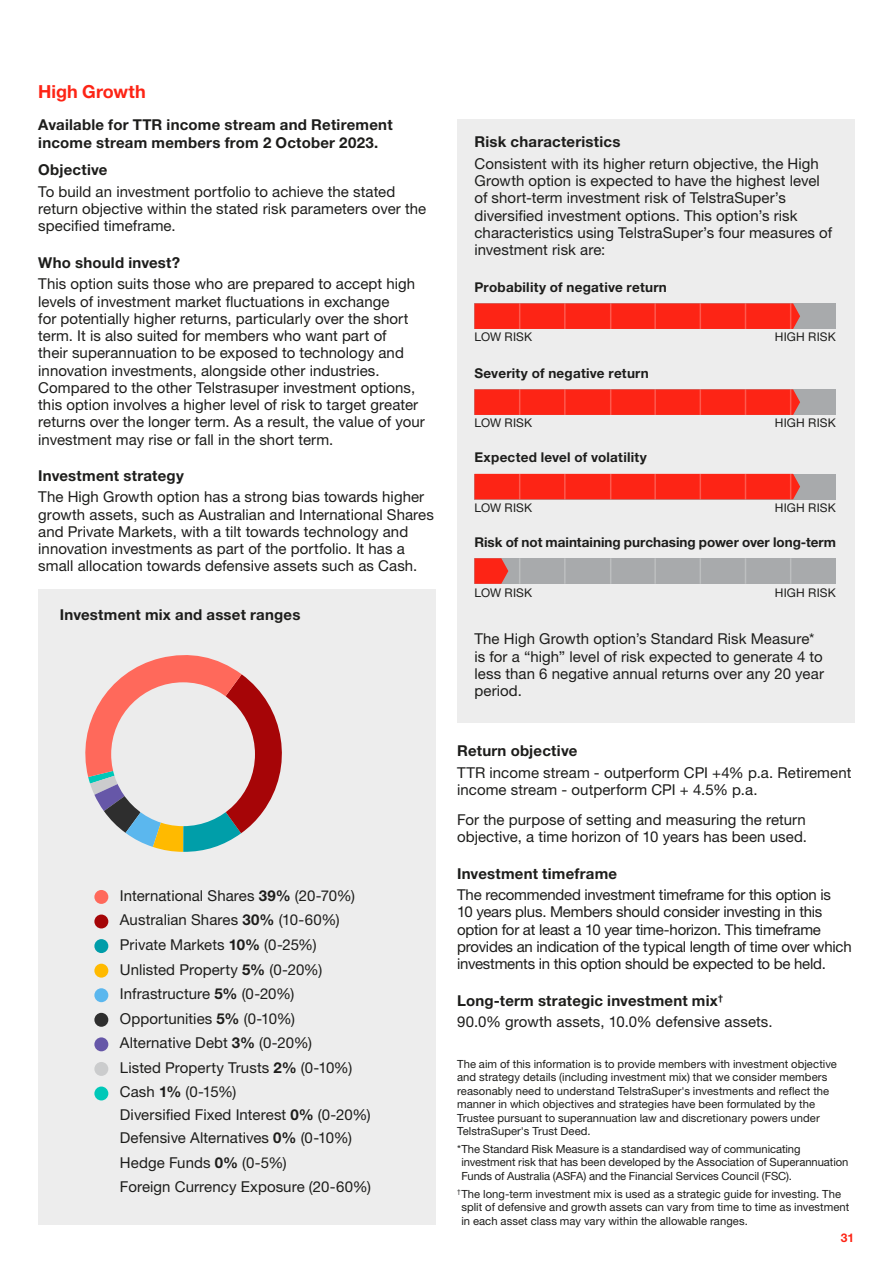
<style>
.page{position:relative;width:893px;height:1263px;background:#fff}
.page>*{position:absolute;margin:0;border:0;box-sizing:border-box;transform-origin:0 0}
._04_Heading_2{font:700 18px "Helvetica Neue LT Std";letter-spacing:-.005em;color:#fd2415}
._07_Body_Copy{font:15px/17.2px "Helvetica Neue LT Std";letter-spacing:.005em;color:#1d1d1b}
._12_Table_copy{font:15px "Helvetica Neue LT Std";letter-spacing:.005em;color:#1d1d1b}
._07_Body_Copy-2{font:15px/17.2px "Helvetica Neue LT Std";letter-spacing:-.015em;color:#1d1d1b}
._05_Heading_3{font:700 15px/17.2px "Helvetica Neue LT Std";letter-spacing:.015em;color:#1d1d1b}
._05_Heading_3-2{font:700 13.5px "Helvetica Neue LT Std";letter-spacing:.015em;color:#1d1d1b}
._05_Heading_3-3{font:12px "Helvetica Neue LT Std";letter-spacing:.01em;color:#1d1d1b}
.t1{font:700 12px "Helvetica Neue LT Std";color:#fd2415}
._13_Disclaimers{font:11.25px/13.5px "Helvetica Neue LT Std";letter-spacing:.005em;color:#1d1d1b}
.s1{font-weight:700}
</style>
<div class="page">
<div style="left:38px;top:589px;width:398px;height:636px;background:#ededed"></div>
<svg style="left:85px;top:655px;width:197px;height:197px"></svg>
<div style="left:111px;top:682px;width:144px;height:144px;background:#ececec;border-radius:50%"></div>
<div style="left:457px;top:119px;width:398px;height:603px;background:#ededed"></div>
<div style="left:474px;top:558px;width:362px;height:26px;background:#a8aaac"></div>
<svg style="left:474px;top:558px;width:34px;height:26px"></svg>
<div style="left:474px;top:389px;width:362px;height:26px;background:#a8aaac"></div>
<div style="left:474px;top:303px;width:362px;height:26px;background:#a8aaac"></div>
<div style="left:474px;top:474px;width:362px;height:25px;background:#a8aaac"></div>
<svg style="left:474px;top:303px;width:326px;height:26px;background:#fa291b"></svg>
<svg style="left:474px;top:389px;width:326px;height:26px;background:#fa291b"></svg>
<div style="left:474px;top:474px;width:326px;height:25px;background:#fd2415"></div>
<svg style="left:519px;top:558px;width:1px;height:26px"></svg>
<hr style="left:564px;top:558px;width:2px;height:26px;background:#fff">
<svg style="left:610px;top:558px;width:1px;height:26px"></svg>
<hr style="left:654px;top:558px;width:2px;height:26px;background:#fff">
<svg style="left:700px;top:558px;width:1px;height:26px"></svg>
<svg style="left:745px;top:558px;width:1px;height:26px"></svg>
<svg style="left:790px;top:558px;width:1px;height:26px"></svg>
<div style="left:94px;top:890px;width:14px;height:14px;background:#ff695b;border-radius:50%"></div>
<div style="left:94px;top:914px;width:14px;height:14px;background:#a50507;border-radius:50%"></div>
<div style="left:94px;top:939px;width:14px;height:14px;background:#009da9;border-radius:50%"></div>
<div style="left:94px;top:964px;width:14px;height:14px;background:#ffba00;border-radius:50%"></div>
<div style="left:94px;top:988px;width:14px;height:14px;background:#5bb7ee;border-radius:50%"></div>
<div style="left:94px;top:1013px;width:14px;height:14px;background:#2e2e2e;border-radius:50%"></div>
<div style="left:94px;top:1037px;width:14px;height:14px;background:#6657a8;border-radius:50%"></div>
<div style="left:94px;top:1062px;width:14px;height:14px;background:#cbcccd;border-radius:50%"></div>
<div style="left:94px;top:1086px;width:14px;height:14px;background:#00c8b8;border-radius:50%"></div>
<p class="_04_Heading_2" style="left:38px;top:80px;width:109px">High Growth</p>
<p class="_05_Heading_3" style="left:38px;top:116px;width:356px">Available for TTR income stream and Retirement income stream members from 2 October 2023.</p>
<p class="_05_Heading_3" style="left:38px;top:161px;width:71px">Objective</p>
<p class="_07_Body_Copy" style="left:38px;top:183px;width:389px">To build an investment portfolio to achieve the stated return objective within the stated risk parameters over the specified timeframe.</p>
<p class="_05_Heading_3" style="left:38px;top:253px;width:143px">Who should invest?</p>
<p class="_07_Body_Copy" style="left:38px;top:275px;width:388px">This option suits those who are prepared to accept high levels of investment market fluctuations in exchange<br>for potentially higher returns, particularly over the short term. It is also suited for members who want part of<br>their superannuation to be exposed to technology and innovation investments, alongside other industries.<br>Compared to the other Telstrasuper investment options, this option involves a higher level of risk to target greater returns over the longer term. As a result, the value of your investment may rise or fall in the short term.</p>
<p class="_05_Heading_3" style="left:38px;top:467px;width:147px">Investment strategy</p>
<p class="_07_Body_Copy" style="left:38px;top:488px;width:397px">The High Growth option has a strong bias towards higher growth assets, such as Australian and International Shares and Private Markets, with a tilt towards technology and innovation investments as part of the portfolio. It has a small allocation towards defensive assets such as Cash.</p>
<p class="_05_Heading_3" style="left:60px;top:606px;width:242px">Investment mix and asset ranges</p>
<p class="_12_Table_copy" style="left:120px;top:886px;width:237px">International Shares <span class="s1">39%</span> (20-70%)</p>
<p class="_12_Table_copy" style="left:120px;top:911px;width:221px">Australian Shares <span class="s1">30%</span> (10-60%)</p>
<p class="_12_Table_copy" style="left:120px;top:936px;width:198px">Private Markets <span class="s1">10%</span> (0-25%)</p>
<p class="_12_Table_copy" style="left:120px;top:960px;width:204px">Unlisted Property <span class="s1">5%</span> (0-20%)</p>
<p class="_12_Table_copy" style="left:120px;top:985px;width:176px">Infrastructure <span class="s1">5%</span> (0-20%)</p>
<p class="_12_Table_copy" style="left:120px;top:1009px;width:177px">Opportunities <span class="s1">5%</span> (0-10%)</p>
<p class="_12_Table_copy" style="left:120px;top:1034px;width:194px">Alternative Debt <span class="s1">3%</span> (0-20%)</p>
<p class="_12_Table_copy" style="left:120px;top:1058px;width:234px">Listed Property Trusts <span class="s1">2%</span> (0-10%)</p>
<p class="_12_Table_copy" style="left:120px;top:1083px;width:118px">Cash <span class="s1">1%</span> (0-15%)</p>
<p class="_12_Table_copy" style="left:120px;top:1106px;width:252px">Diversified Fixed Interest <span class="s1">0%</span> (0-20%)</p>
<p class="_12_Table_copy" style="left:120px;top:1129px;width:234px">Defensive Alternatives <span class="s1">0%</span> (0-10%)</p>
<p class="_12_Table_copy" style="left:120px;top:1153px;width:168px">Hedge Funds <span class="s1">0%</span> (0-5%)</p>
<p class="_12_Table_copy" style="left:120px;top:1178px;width:252px">Foreign Currency Exposure (20-60%)</p>
<p class="_05_Heading_3" style="left:474px;top:133px;width:148px">Risk characteristics</p>
<p class="_07_Body_Copy" style="left:474px;top:155px;width:359px">Consistent with its higher return objective, the High Growth option is expected to have the highest level of short-term investment risk of TelstraSuper’s diversified investment options. This option’s risk characteristics using TelstraSuper’s four measures of investment risk are:</p>
<p class="_05_Heading_3-2" style="left:474px;top:279px;width:194px">Probability of negative return</p>
<p class="_05_Heading_3-3" style="left:474px;top:330px;width:59px">LOW RISK</p>
<p class="_05_Heading_3-3" style="left:775px;top:330px;width:62px">HIGH RISK</p>
<p class="_05_Heading_3-2" style="left:474px;top:365px;width:176px">Severity of negative return</p>
<p class="_05_Heading_3-3" style="left:474px;top:416px;width:59px">LOW RISK</p>
<p class="_05_Heading_3-3" style="left:775px;top:416px;width:62px">HIGH RISK</p>
<p class="_05_Heading_3-2" style="left:474px;top:449px;width:174px">Expected level of volatility</p>
<p class="_05_Heading_3-3" style="left:474px;top:500px;width:59px">LOW RISK</p>
<p class="_05_Heading_3-3" style="left:775px;top:500px;width:62px">HIGH RISK</p>
<p class="_05_Heading_3-2" style="left:474px;top:534px;width:363px">Risk of not maintaining purchasing power over long-term</p>
<p class="_05_Heading_3-3" style="left:474px;top:585px;width:59px">LOW RISK</p>
<p class="_05_Heading_3-3" style="left:775px;top:585px;width:62px">HIGH RISK</p>
<p class="_07_Body_Copy" style="left:474px;top:630px;width:351px">The High Growth option’s Standard Risk Measure* is for a “high” level of risk expected to generate 4 to less than 6 negative annual returns over any 20 year period.</p>
<p class="_05_Heading_3" style="left:457px;top:742px;width:122px">Return objective</p>
<p class="_07_Body_Copy" style="left:457px;top:764px;width:396px">TTR income stream - outperform CPI +4% p.a. Retirement income stream - outperform CPI + 4.5% p.a.</p>
<p class="_07_Body_Copy" style="left:457px;top:811px;width:351px">For the purpose of setting and measuring the return objective, a time horizon of 10 years has been used.</p>
<p class="_05_Heading_3" style="left:457px;top:864px;width:162px">Investment timeframe</p>
<p class="_07_Body_Copy-2" style="left:457px;top:886px;width:396px">The recommended investment timeframe for this option is<br>10 years plus. Members should consider investing in this option for at least a 10 year time-horizon. This timeframe provides an indication of the typical length of time over which investments in this option should be expected to be held.</p>
<p class="_05_Heading_3" style="left:457px;top:991px;width:267px">Long-term strategic investment mix<sup>†</sup></p>
<p class="_07_Body_Copy" style="left:457px;top:1013px;width:317px">90.0% growth assets, 10.0% defensive assets.</p>
<p class="_13_Disclaimers" style="left:457px;top:1057px;width:381px">The aim of this information is to provide members with investment objective and strategy details (including investment mix) that we consider members reasonably need to understand TelstraSuper's investments and reflect the manner in which objectives and strategies have been formulated by the Trustee pursuant to superannuation law and discretionary powers under TelstraSuper's Trust Deed.</p>
<p class="_13_Disclaimers" style="left:461px;top:1142px;width:389px;text-indent:-4px">*The Standard Risk Measure is a standardised way of communicating investment risk that has been developed by the Association of Superannuation<br>Funds of Australia (ASFA) and the Financial Services Council (FSC).</p>
<p class="_13_Disclaimers" style="left:461px;top:1187px;width:390px;text-indent:-4px"><sup>†</sup>The long-term investment mix is used as a strategic guide for investing. The split of defensive and growth assets can vary from time to time as investment in each asset class may vary within the allowable ranges.</p>
<p class="t1" style="left:841px;top:1230px;width:15px">31</p>
</div>
